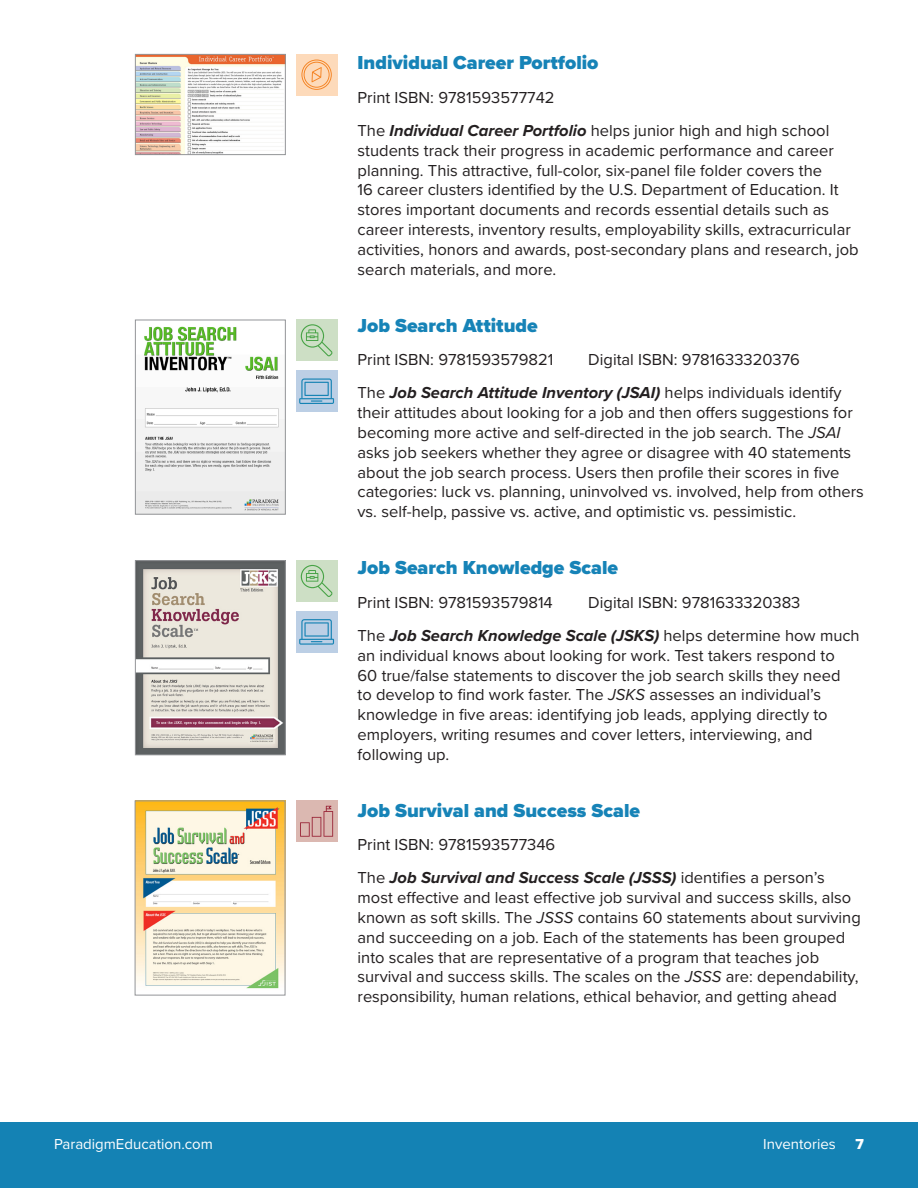
<style>
.page{position:relative;width:918px;height:1188px;background:#fff}
.page>*{position:absolute;margin:0;border:0;box-sizing:border-box;transform-origin:0 0}
.Heading_3{font:900 19.5px "Proxima Nova";color:#1683b7}
.Body_Copy{font:900 19.5px "Proxima Nova";color:#1683b7}
.Body_Copy-2{font:16.5px/19.8px "Proxima Nova";color:#231f20}
.t1{font:15px "Proxima Nova";color:#fff}
.t2{font:15px "Proxima Nova Extrabld";color:#fff}
.s1{font-weight:700;font-style:italic}
.s2{font-style:italic}
</style>
<div class="page">
<img style="left:137px;top:56px;width:147px;height:97px">
<div style="left:135px;top:54px;width:151px;height:101px;border:1px solid #939598"></div>
<div style="left:296px;top:54px;width:41px;height:41px;background:#fddaba"></div>
<svg style="left:301px;top:60px;width:31px;height:30px"></svg>
<div style="left:296px;top:371px;width:41px;height:41px;background:#bccfe5"></div>
<svg style="left:299px;top:378px;width:35px;height:26px"></svg>
<div style="left:296px;top:320px;width:41px;height:41px;background:#cddfc5"></div>
<svg style="left:301px;top:324px;width:32px;height:32px"></svg>
<img style="left:137px;top:326px;width:147px;height:187px">
<div style="left:135px;top:320px;width:151px;height:195px;border:1px solid #939598"></div>
<div style="left:296px;top:611px;width:41px;height:42px;background:#bccfe5"></div>
<svg style="left:299px;top:619px;width:35px;height:26px"></svg>
<div style="left:296px;top:560px;width:41px;height:42px;background:#cddfc5"></div>
<svg style="left:301px;top:565px;width:32px;height:32px"></svg>
<img style="left:137px;top:562px;width:147px;height:191px">
<div style="left:135px;top:560px;width:151px;height:195px;border:1px solid #939598"></div>
<img style="left:137px;top:803px;width:146px;height:186px">
<div style="left:135px;top:801px;width:150px;height:194px;border:1px solid #939598"></div>
<div style="left:296px;top:801px;width:41px;height:41px;background:#dbb8b1"></div>
<svg style="left:300px;top:806px;width:33px;height:31px"></svg>
<div style="left:0;top:1122px;width:918px;height:66px;background:#1482b4"></div>
<p class="Body_Copy" style="left:358px;top:48px;width:242px">Individual Career Portfolio</p>
<p class="Body_Copy-2" style="left:358px;top:87px;width:199px">Print ISBN: 9781593577742</p>
<p class="Body_Copy-2" style="left:358px;top:120px;width:503px">The <span class="s1">Individual Career Portfolio</span> helps junior high and high school students track their progress in academic performance and career planning. This attractive, full-color, six-panel file folder covers the<br>16 career clusters identified by the U.S. Department of Education. It stores important documents and records essential details such as career interests, inventory results, employability skills, extracurricular activities, honors and awards, post-secondary plans and research, job search materials, and more.</p>
<p class="Heading_3" style="left:358px;top:311px;width:182px">Job Search Attitude</p>
<p class="Body_Copy-2" style="left:358px;top:349px;width:197px">Print ISBN: 9781593579821</p>
<p class="Body_Copy-2" style="left:588px;top:349px;width:213px">Digital ISBN: 9781633320376</p>
<p class="Body_Copy-2" style="left:358px;top:382px;width:508px">The <span class="s1">Job Search Attitude Inventory (JSAI)</span> helps individuals identify their attitudes about looking for a job and then offers suggestions for becoming more active and self-directed in the job search. The <span class="s2">JSAI </span>asks job seekers whether they agree or disagree with 40 statements about the job search process. Users then profile their scores in five categories: luck vs. planning, uninvolved vs. involved, help from others vs. self-help, passive vs. active, and optimistic vs. pessimistic.</p>
<p class="Heading_3" style="left:358px;top:553px;width:262px">Job Search Knowledge Scale</p>
<p class="Body_Copy-2" style="left:358px;top:591px;width:197px">Print ISBN: 9781593579814</p>
<p class="Body_Copy-2" style="left:588px;top:591px;width:214px">Digital ISBN: 9781633320383</p>
<p class="Body_Copy-2" style="left:358px;top:625px;width:504px">The <span class="s1">Job Search Knowledge Scale (JSKS)</span> helps determine how much an individual knows about looking for work. Test takers respond to<br>60 true/false statements to discover the job search skills they need<br>to develop to find work faster. The <span class="s2">JSKS</span> assesses an individual’s knowledge in five areas: identifying job leads, applying directly to employers, writing resumes and cover letters, interviewing, and following up.</p>
<p class="Heading_3" style="left:358px;top:796px;width:284px">Job Survival and Success Scale</p>
<p class="Body_Copy-2" style="left:358px;top:834px;width:199px">Print ISBN: 9781593577346</p>
<p class="Body_Copy-2" style="left:358px;top:867px;width:505px">The <span class="s1">Job Survival and Success Scale (JSSS)</span> identifies a person’s most effective and least effective job survival and success skills, also known as soft skills. The <span class="s2">JSSS</span> contains 60 statements about surviving and succeeding on a job. Each of the statements has been grouped into scales that are representative of a program that teaches job survival and success skills. The scales on the <span class="s2">JSSS</span> are: dependability, responsibility, human relations, ethical behavior, and getting ahead</p>
<p class="t1" style="left:54px;top:1133px;width:160px">ParadigmEducation.com</p>
<p class="t1" style="left:763px;top:1133px;width:74px">Inventories</p>
<p class="t2" style="left:856px;top:1133px;width:10px">7</p>
</div>
